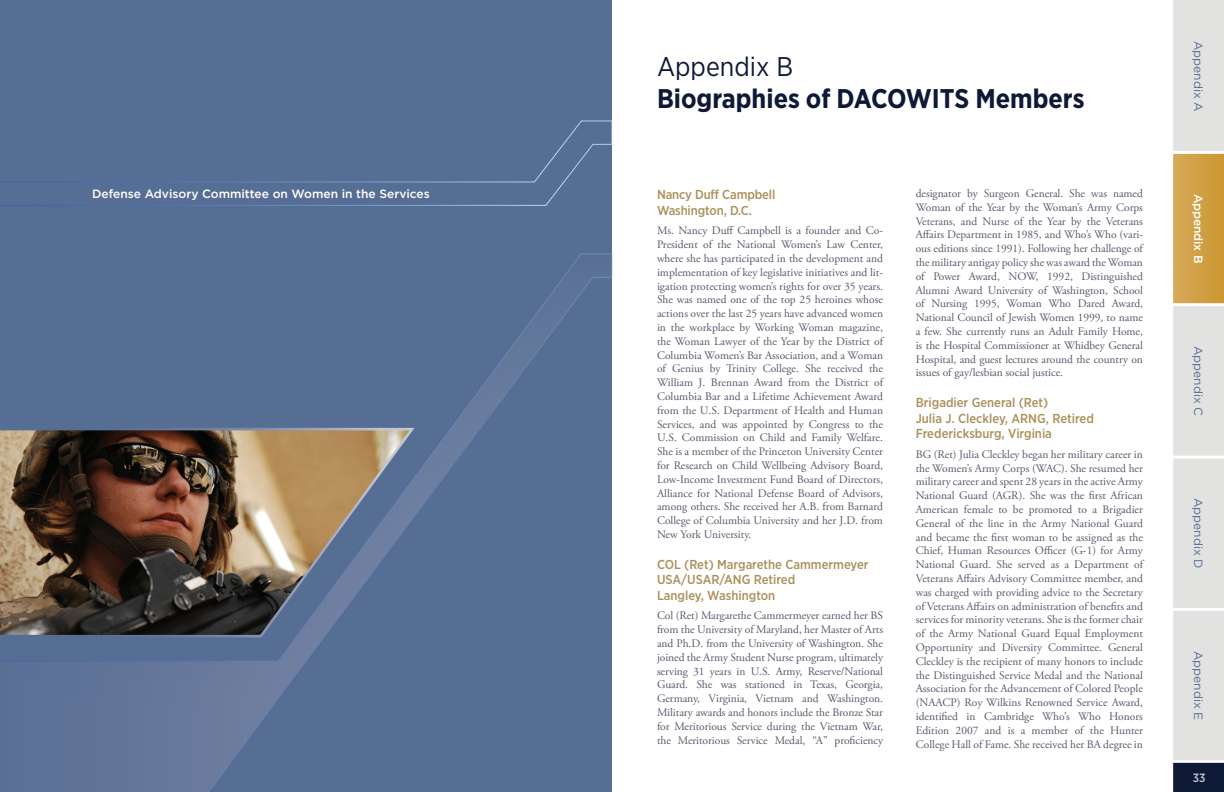
<style>
.page{position:relative;width:1224px;height:792px;background:#fff}
.page>*{position:absolute;margin:0;border:0;box-sizing:border-box;transform-origin:0 0}
.t1{font:700 27px "Gotham Narrow";color:#0e1a35}
.t2{font:27px "Gotham Narrow";color:#0e1a35}
.t3{font:500 13px/15.6px "Gotham Narrow";color:#ab905d}
.t4{font:500 12px "Gotham";color:#fff}
.t5{font:12px "Gotham";color:#576e94}
.t6{font:500 12px "Gotham Narrow";color:#c1c5d4}
.t7{font:11.5px/13.8px "Adobe Garamond Pro";letter-spacing:-.005em;color:#58596c;text-align:justify}
</style>
<div class="page">
<svg style="left:1173px;top:0;width:51px;height:792px;background:#d7cebe"></svg>
<div style="left:0;top:0;width:612px;height:792px;background:#576e94"></div>
<svg style="left:0;top:120px;width:613px;height:86px"></svg>
<svg style="left:110px;top:253px;width:503px;height:539px"></svg>
<img style="left:0;top:427px;width:417px;height:212px">
<p class="t4" style="left:92px;top:187px;width:339px">Defense Advisory Committee on Women in the Services</p>
<h1 class="t2" style="left:657px;top:49px;width:138px">Appendix B</h1>
<h1 class="t1" style="left:657px;top:81px;width:429px">Biographies of DACOWITS Members</h1>
<p class="t3" style="left:657px;top:186px;width:120px">Nancy Duff Campbell<br>Washington, D.C.</p>
<p class="t7" style="left:657px;top:224px;width:228px">Ms. Nancy Duff Campbell is a founder and Co-President of the National Women’s Law Center, where she has participated in the development and implementation of key legislative initiatives and lit&shy;igation protecting women’s rights for over 35 years.<br>She was named one of the top 25 heroines whose actions over the last 25 years have advanced women in the workplace by Working Woman magazine, the Woman Lawyer of the Year by the District of Columbia Women’s Bar Association, and a Woman of Genius by Trinity College. She received the William J. Brennan Award from the District of Columbia Bar and a Lifetime Achievement Award from the U.S. Department of Health and Human Services, and was appointed by Congress to the U.S. Commission on Child and Family Welfare.<br>She is a member of the Princeton University Center for Research on Child Wellbeing Advisory Board, Low-Income Investment Fund Board of Directors, Alliance for National Defense Board of Advisors, among others. She received her A.B. from Barnard College of Columbia University and her J.D. from New York University.</p>
<p class="t3" style="left:657px;top:556px;width:213px">COL (Ret) Margarethe Cammermeyer<br>USA/USAR/ANG Retired<br>Langley, Washington</p>
<p class="t7" style="left:657px;top:609px;width:228px">Col (Ret) Margarethe Cammermeyer earned her BS from the University of Maryland, her Master of Arts and Ph.D. from the University of Washington. She joined the Army Student Nurse program, ultimately serving 31 years in U.S. Army, Reserve/National Guard. She was stationed in Texas, Georgia, Germany, Virginia, Vietnam and Washington.<br>Military awards and honors include the Bronze Star for Meritorious Service during the Vietnam War, the Meritorious Service Medal, “A” proficiency</p>
<p class="t7" style="left:916px;top:187px;width:229px">designator by Surgeon General. She was named Woman of the Year by the Woman’s Army Corps Veterans, and Nurse of the Year by the Veterans Affairs Department in 1985, and Who’s Who (vari&shy;ous editions since 1991). Following her challenge of the military antigay policy she was award the Woman of Power Award, NOW, 1992, Distinguished Alumni Award University of Washington, School of Nursing 1995, Woman Who Dared Award, National Council of Jewish Women 1999, to name a few. She currently runs an Adult Family Home, is the Hospital Commissioner at Whidbey General Hospital, and guest lectures around the country on issues of gay/lesbian social justice.</p>
<p class="t3" style="left:916px;top:394px;width:180px">Brigadier General (Ret)<br>Julia J. Cleckley, ARNG, Retired<br>Fredericksburg, Virginia</p>
<p class="t7" style="left:916px;top:448px;width:229px">BG (Ret) Julia Cleckley began her military career in the Women’s Army Corps (WAC). She resumed her military career and spent 28 years in the active Army National Guard (AGR). She was the first African American female to be promoted to a Brigadier General of the line in the Army National Guard and became the first woman to be assigned as the Chief, Human Resources Officer (G-1) for Army National Guard. She served as a Department of Veterans Affairs Advisory Committee member, and was charged with providing advice to the Secretary of Veterans Affairs on administration of benefits and services for minority veterans. She is the former chair of the Army National Guard Equal Employment Opportunity and Diversity Committee. General Cleckley is the recipient of many honors to include the Distinguished Service Medal and the National Association for the Advancement of Colored People (NAACP) Roy Wilkins Renowned Service Award, identified in Cambridge Who’s Who Honors Edition 2007 and is a member of the Hunter College Hall of Fame. She received her BA degree in</p>
<p class="t5" style="left:1205px;top:41px;width:73px;rotate:90deg">Appendix A</p>
<p class="t4" style="left:1205px;top:194px;width:71px;rotate:90deg">Appendix B</p>
<p class="t5" style="left:1205px;top:346px;width:72px;rotate:90deg">Appendix C</p>
<p class="t5" style="left:1205px;top:498px;width:72px;rotate:90deg">Appendix D</p>
<p class="t5" style="left:1205px;top:651px;width:71px;rotate:90deg">Appendix E</p>
<p class="t6" style="left:1193px;top:770px;width:14px">33</p>
</div>
